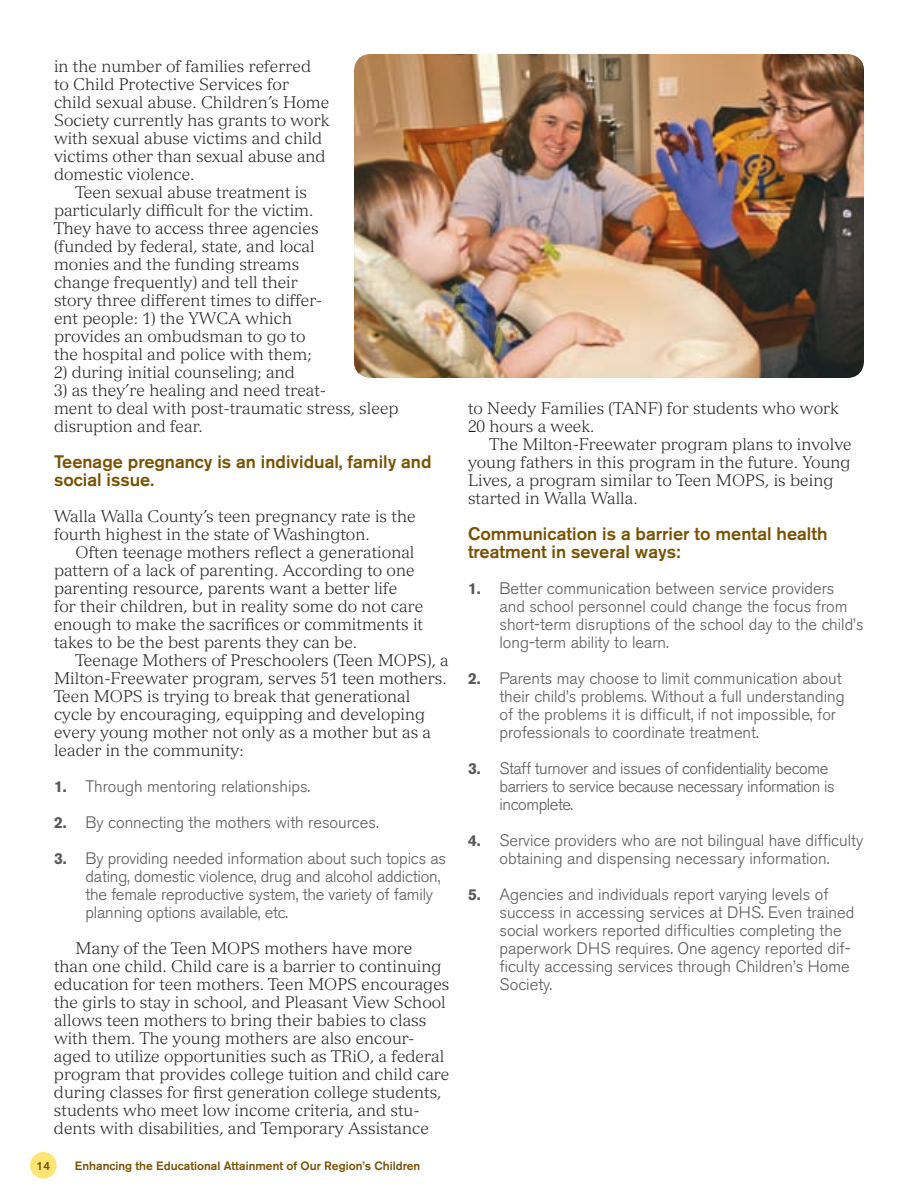
<style>
.page{position:relative;width:918px;height:1188px;background:#fff}
.page>*{position:absolute;margin:0;border:0;box-sizing:border-box;transform-origin:0 0}
.t1{font:500 18px/18px "Akzidenz Grotesk BE";color:#795100}
.t2{font:300 16.5px/18px "Versailles LT Std";color:#231f20}
.t3{font:300 16.5px/18px "Akzidenz Grotesk BE";color:#57585a}
.t4{font:300 16.5px/18px "Akzidenz Grotesk BE";letter-spacing:-.025em;color:#57585a}
.t5{font:500 12px "Akzidenz Grotesk BE";color:#795100}
.s1{font-weight:700;font-size:15.75px}
</style>
<div class="page">
<div style="left:30px;top:1152px;width:27px;height:27px;background:#ffe674;border-radius:50%"></div>
<img style="left:354px;top:54px;width:510px;height:324px">
<p class="t2" style="left:54px;top:57px;width:277px">in the number of families referred to Child Protective Services for child sexual abuse. Children’s Home Society currently has grants to work with sexual abuse victims and child victims other than sexual abuse and domestic violence.</p>
<p class="t2" style="left:54px;top:183px;width:270px;text-indent:22px">Teen sexual abuse treatment is particularly difficult for the victim.<br>They have to access three agencies (funded by federal, state, and local monies and the funding streams change frequently) and tell their story three different times to differ&shy;ent people: 1) the YWCA which provides an ombudsman to go to the hospital and police with them;</p>
<p class="t2" style="left:54px;top:363px;width:242px">2) during initial counseling; and</p>
<p class="t2" style="left:54px;top:381px;width:346px">3) as they’re healing and need treat-<br>ment to deal with post-traumatic stress, sleep disruption and fear.</p>
<p class="t1" style="left:54px;top:453px;width:379px">Teenage pregnancy is an individual, family and social issue.</p>
<p class="t2" style="left:54px;top:507px;width:363px">Walla Walla County’s teen pregnancy rate is the fourth highest in the state of Washington.</p>
<p class="t2" style="left:54px;top:543px;width:371px;text-indent:22px">Often teenage mothers reflect a generational pattern of a lack of parenting. According to one parenting resource, parents want a better life for their children, but in reality some do not care enough to make the sacrifices or commitments it takes to be the best parents they can be.</p>
<p class="t2" style="left:54px;top:651px;width:396px;text-indent:22px">Teenage Mothers of Preschoolers (Teen MOPS), a Milton-Freewater program, serves 51 teen mothers.<br>Teen MOPS is trying to break that generational cycle by encouraging, equipping and developing every young mother not only as a mother but as a leader in the community:</p>
<p class="t3" style="left:54px;top:778px;width:258px"><span class="s1">1.</span> Through mentoring relationships.</p>
<p class="t3" style="left:54px;top:814px;width:326px"><span class="s1">2.</span> By connecting the mothers with resources.</p>
<p class="t3" style="left:85px;top:850px;width:362px;text-indent:-31px"><span class="s1">3.</span> By providing needed information about such topics as dating, domestic violence, drug and alcohol addiction, the female reproductive system, the variety of family planning options available, etc.</p>
<p class="t2" style="left:54px;top:939px;width:397px;text-indent:22px">Many of the Teen MOPS mothers have more than one child. Child care is a barrier to continuing education for teen mothers. Teen MOPS encourages the girls to stay in school, and Pleasant View School allows teen mothers to bring their babies to class with them. The young mothers are also encour&shy;aged to utilize opportunities such as TRiO, a federal program that provides college tuition and child care during classes for first generation college students, students who meet low income criteria, and stu&shy;dents with disabilities, and Temporary Assistance</p>
<p class="t5" style="left:37px;top:1158px;width:15px">14</p>
<p class="t5" style="left:75px;top:1158px;width:347px">Enhancing the Educational Attainment of Our Region’s Children</p>
<p class="t2" style="left:468px;top:399px;width:373px">to Needy Families (TANF) for students who work<br>20 hours a week.</p>
<p class="t2" style="left:468px;top:435px;width:385px;text-indent:22px">The Milton-Freewater program plans to involve young fathers in this program in the future. Young Lives, a program similar to Teen MOPS, is being started in Walla Walla.</p>
<p class="t1" style="left:468px;top:525px;width:361px">Communication is a barrier to mental health treatment in several ways:</p>
<p class="t3" style="left:499px;top:580px;width:366px;text-indent:-31px"><span class="s1">1.</span> Better communication between service providers and school personnel could change the focus from short-term disruptions of the school day to the child’s long-term ability to learn.</p>
<p class="t3" style="left:500px;top:670px;width:347px;text-indent:-32px"><span class="s1">2.</span> Parents may choose to limit communication about their child’s problems. Without a full understanding of the problems it is difficult, if not impossible, for professionals to coordinate treatment.</p>
<p class="t4" style="left:499px;top:760px;width:337px;text-indent:-31px"><span class="s1">3.</span> Staff turnover and issues of confidentiality become barriers to service because necessary information is incomplete.</p>
<p class="t3" style="left:468px;top:832px;width:397px;text-align:center"><span class="s1">4.</span> Service providers who are not bilingual have difficulty obtaining and dispensing necessary information.</p>
<p class="t3" style="left:499px;top:886px;width:356px;text-indent:-31px"><span class="s1">5.</span> Agencies and individuals report varying levels of success in accessing services at DHS. Even trained social workers reported difficulties completing the paperwork DHS requires. One agency reported dif&shy;ficulty accessing services through Children’s Home Society.</p>
</div>
